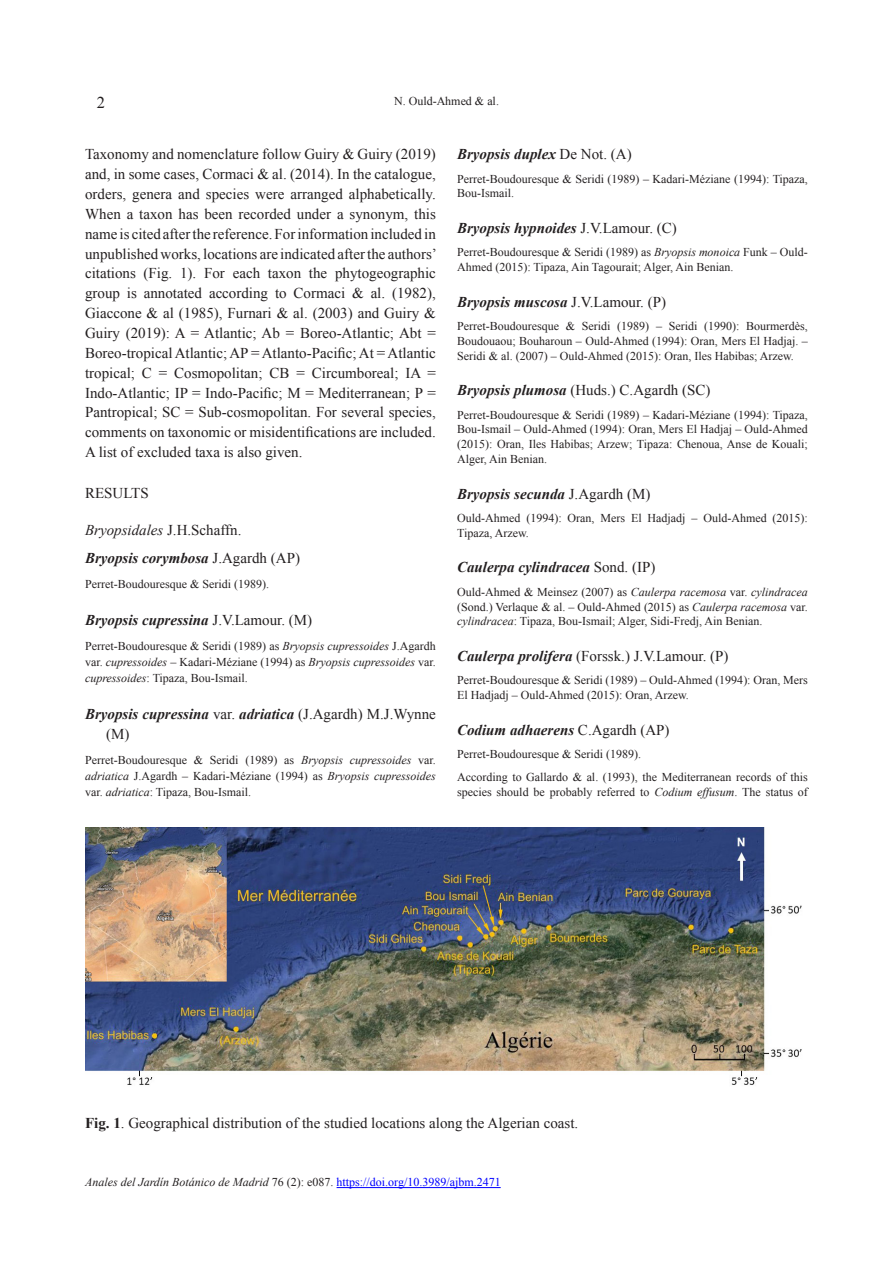
<style>
.page{position:relative;width:893px;height:1263px;background:#fff}
.page>*{position:absolute;margin:0;border:0;box-sizing:border-box;transform-origin:0 0}
.t1{font:16.5px "Times New Roman";color:#231f20}
.Parrafo_normal_ultim{font:15px/19.8px "Times New Roman";color:#231f20;text-align:justify}
.nombre_aceptado{font:italic 700 15px/19.8px "Times New Roman";color:#231f20}
.nombre_aceptado-2{font:15px "Times New Roman";color:#231f20}
.Titulo_articulo{font:15px "Times New Roman";color:#231f20}
.Encabezado_2{font:italic 15px "Times New Roman";color:#231f20}
.Encabezado_1_resto{font:15px "Times New Roman";color:#231f20}
.observaciones_ult{font:12px/14.9px "Times New Roman";color:#231f20;text-align:justify}
.t2{font:12px "Times New Roman";color:#00f}
.observaciones{font:12px "Times New Roman";color:#231f20}
.s1{font-style:normal}
.s2{font-weight:400;font-style:normal}
.s3{font-style:italic}
.s4{font-weight:700;font-style:italic}
.s5{font-weight:700}
.s6{font-style:italic;color:#231f20}
.s7{color:#231f20}
</style>
<div class="page">
<hr style="left:337px;top:1187px;width:164px;height:1px;background:#00f">
<img style="left:85px;top:827px;width:717px;height:258px">
<h1 class="t1" style="left:97px;top:91px;width:10px">2</h1>
<p class="observaciones_ult" style="left:394px;top:93px;width:106px">N. Ould-Ahmed &amp; al.</p>
<p class="Parrafo_normal_ultim" style="left:85px;top:144px;width:353px">Taxonomy and nomenclature follow Guiry &amp; Guiry (2019) and, in some cases, Cormaci &amp; al. (2014). In the catalogue, orders, genera and species were arranged alphabetically.<br>When a taxon has been recorded under a synonym, this name is cited after the reference. For information included in unpublished works, locations are indicated after the authors’ citations (Fig. 1). For each taxon the phytogeographic group is annotated according to Cormaci &amp; al. (1982), Giaccone &amp; al (1985), Furnari &amp; al. (2003) and Guiry &amp; Guiry (2019): A = Atlantic; Ab = Boreo-Atlantic; Abt = Boreo-tropical Atlantic; AP = Atlanto-Pacific; At = Atlantic tropical; C = Cosmopolitan; CB = Circumboreal; IA = Indo-Atlantic; IP = Indo-Pacific; M = Mediterranean; P = Pantropical; SC = Sub-cosmopolitan. For several species, comments on taxonomic or misidentifications are included.<br>A list of excluded taxa is also given.</p>
<p class="Encabezado_1_resto" style="left:85px;top:483px;width:65px">RESULTS</p>
<p class="Encabezado_2" style="left:85px;top:520px;width:158px">Bryopsidales <span class="s1">J.H.Schaffn.</span></p>
<p class="nombre_aceptado" style="left:85px;top:548px;width:216px">Bryopsis corymbosa <span class="s2">J.Agardh (AP)</span></p>
<p class="observaciones_ult" style="left:85px;top:576px;width:185px">Perret-Boudouresque &amp; Seridi (1989).</p>
<p class="nombre_aceptado" style="left:85px;top:610px;width:229px">Bryopsis cupressina <span class="s2">J.V.Lamour. (M)</span></p>
<p class="observaciones_ult" style="left:85px;top:637px;width:352px;line-height:16.2px">Perret-Boudouresque &amp; Seridi (1989) as <span class="s3">Bryopsis cupressoides</span> J.Agardh var. <span class="s3">cupressoides</span> – Kadari-Méziane (1994) as <span class="s3">Bryopsis cupressoides</span> var. <span class="s3">cupressoides</span>: Tipaza, Bou-Ismail.</p>
<p class="nombre_aceptado" style="left:106px;top:704px;width:331px;text-indent:-21px">Bryopsis cupressina <span class="s2">var.</span> adriatica <span class="s2">(J.Agardh) M.J.Wynne (M)</span></p>
<p class="observaciones_ult" style="left:85px;top:751px;width:352px;line-height:16.2px">Perret-Boudouresque &amp; Seridi (1989) as <span class="s3">Bryopsis cupressoides</span> var. <span class="s3">adriatica</span> J.Agardh – Kadari-Méziane (1994) as <span class="s3">Bryopsis cupressoides </span>var. <span class="s3">adriatica</span>: Tipaza, Bou-Ismail.</p>
<p class="nombre_aceptado" style="left:457px;top:144px;width:176px">Bryopsis duplex <span class="s2">De Not. (A)</span></p>
<p class="observaciones_ult" style="left:457px;top:171px;width:352px">Perret-Boudouresque &amp; Seridi (1989) – Kadari-Méziane (1994): Tipaza,<br>Bou-Ismail.</p>
<p class="nombre_aceptado" style="left:457px;top:218px;width:221px">Bryopsis hypnoides <span class="s2">J.V.Lamour. (C)</span></p>
<p class="observaciones_ult" style="left:457px;top:245px;width:352px">Perret-Boudouresque &amp; Seridi (1989) as <span class="s3">Bryopsis monoica</span> Funk – Ould-<br>Ahmed (2015): Tipaza, Ain Tagourait; Alger, Ain Benian.</p>
<p class="nombre_aceptado" style="left:457px;top:291px;width:210px">Bryopsis muscosa <span class="s2">J.V.Lamour. (P)</span></p>
<p class="observaciones_ult" style="left:457px;top:318px;width:352px">Perret-Boudouresque &amp; Seridi (1989) – Seridi (1990): Bourmerdès, Boudouaou; Bouharoun – Ould-Ahmed (1994): Oran, Mers El Hadjaj. – Seridi &amp; al. (2007) – Ould-Ahmed (2015): Oran, Iles Habibas; Arzew.</p>
<p class="nombre_aceptado-2" style="left:457px;top:380px;width:255px"><span class="s4">Bryopsis plumosa</span> (Huds.) C.Agardh (SC)</p>
<p class="observaciones_ult" style="left:457px;top:407px;width:352px">Perret-Boudouresque &amp; Seridi (1989) – Kadari-Méziane (1994): Tipaza, Bou-Ismail – Ould-Ahmed (1994): Oran, Mers El Hadjaj – Ould-Ahmed (2015): Oran, Iles Habibas; Arzew; Tipaza: Chenoua, Anse de Kouali; Alger, Ain Benian.</p>
<p class="nombre_aceptado" style="left:457px;top:483px;width:195px">Bryopsis secunda <span class="s2">J.Agardh (M)</span></p>
<p class="observaciones_ult" style="left:457px;top:510px;width:352px">Ould-Ahmed (1994): Oran, Mers El Hadjadj – Ould-Ahmed (2015):<br>Tipaza, Arzew.</p>
<p class="nombre_aceptado" style="left:457px;top:557px;width:200px">Caulerpa cylindracea <span class="s2">Sond. (IP)</span></p>
<p class="observaciones_ult" style="left:457px;top:584px;width:352px">Ould-Ahmed &amp; Meinsez (2007) as <span class="s3">Caulerpa racemosa</span> var. <span class="s3">cylindracea </span>(Sond.) Verlaque &amp; al. – Ould-Ahmed (2015) as <span class="s3">Caulerpa racemosa</span> var. <span class="s3">cylindracea</span>: Tipaza, Bou-Ismail; Alger, Sidi-Fredj, Ain Benian.</p>
<p class="nombre_aceptado-2" style="left:457px;top:646px;width:273px"><span class="s4">Caulerpa prolifera</span> (Forssk.) J.V.Lamour. (P)</p>
<p class="observaciones_ult" style="left:457px;top:673px;width:352px">Perret-Boudouresque &amp; Seridi (1989) – Ould-Ahmed (1994): Oran, Mers<br>El Hadjadj – Ould-Ahmed (2015): Oran, Arzew.</p>
<p class="nombre_aceptado" style="left:457px;top:719px;width:214px">Codium adhaerens <span class="s2">C.Agardh (AP)</span></p>
<p class="observaciones" style="left:457px;top:746px;width:185px">Perret-Boudouresque &amp; Seridi (1989).</p>
<p class="observaciones_ult" style="left:457px;top:770px;width:352px">According to Gallardo &amp; al. (1993), the Mediterranean records of this species should be probably referred to <span class="s3">Codium effusum</span>. The status of</p>
<p class="Titulo_articulo" style="left:85px;top:1113px;width:495px"><span class="s5">Fig. 1</span>. Geographical distribution of the studied locations along the Algerian coast.</p>
<p class="t2" style="left:85px;top:1174px;width:417px"><span class="s6">Anales del Jardín Botánico de Madrid</span> <span class="s7">76 (2): e087.</span> https://doi.org/10.3989/ajbm.2471</p>
</div>
